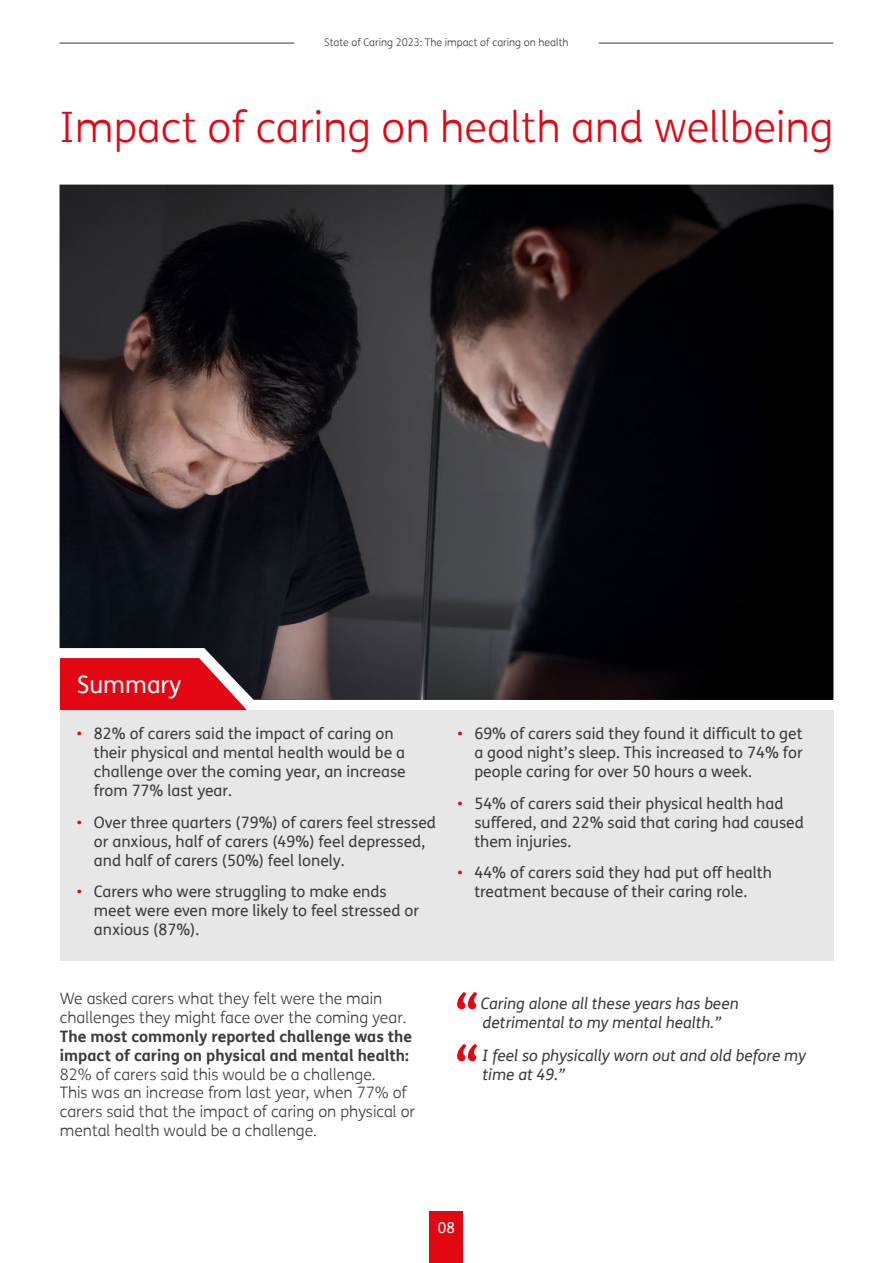
<style>
.page{position:relative;width:893px;height:1263px;background:#fff}
.page>*{position:absolute;margin:0;border:0;box-sizing:border-box;transform-origin:0 0}
.t1{font:300 42px "FS Me";color:#e30613}
.t2{font:24px "FS Me";color:#fff}
.t3{font:15.75px/18.9px "FS Me";color:#3c3c3b}
.t4{font:300 15.75px/18.9px "FS Me";color:#3c3c3b}
.t5{font:italic 15.75px/18.9px "FS Me";color:#3c3c3b}
.t6{font:700 15.75px/18.9px "FS Me";color:#3c3c3b}
.t7{font:15px "FS Me";color:#fff}
.t8{font:300 10.5px "FS Me";color:#3c3c3b}
.s1{color:#e30613}
</style>
<div class="page">
<svg style="left:457px;top:992px;width:20px;height:17px"></svg>
<svg style="left:457px;top:1044px;width:20px;height:17px"></svg>
<img style="left:60px;top:185px;width:773px;height:515px">
<svg style="left:60px;top:658px;width:188px;height:53px"></svg>
<div style="left:60px;top:711px;width:773px;height:250px;background:#e7e7e7"></div>
<div style="left:430px;top:1211px;width:33px;height:52px;background:#e30613"></div>
<hr style="left:60px;top:43px;width:234px;height:1px;background:#3c3c3b">
<hr style="left:599px;top:43px;width:234px;height:1px;background:#3c3c3b">
<p class="t8" style="left:324px;top:35px;width:246px">State of Caring 2023: The impact of caring on health</p>
<h1 class="t1" style="left:60px;top:99px;width:775px">Impact of caring on health and wellbeing</h1>
<h2 class="t2" style="left:77px;top:668px;width:106px">Summary</h2>
<p class="t3" style="left:94px;top:724px;width:313px;text-indent:-17px"><span class="s1">•</span> 82% of carers said the impact of caring on their physical and mental health would be a challenge over the coming year, an increase from 77% last year.</p>
<p class="t3" style="left:94px;top:812px;width:344px;text-indent:-17px"><span class="s1">•</span> Over three quarters (79%) of carers feel stressed or anxious, half of carers (49%) feel depressed, and half of carers (50%) feel lonely.</p>
<p class="t3" style="left:94px;top:882px;width:327px;text-indent:-17px"><span class="s1">•</span> Carers who were struggling to make ends meet were even more likely to feel stressed or anxious (87%).</p>
<p class="t4" style="left:60px;top:988px;width:348px">We asked carers what they felt were the main challenges they might face over the coming year.</p>
<p class="t6" style="left:60px;top:1026px;width:354px">The most commonly reported challenge was the impact of caring on physical and mental health:</p>
<p class="t4" style="left:60px;top:1064px;width:357px">82% of carers said this would be a challenge.<br>This was an increase from last year, when 77% of carers said that the impact of caring on physical or mental health would be a challenge.</p>
<p class="t3" style="left:474px;top:724px;width:330px;text-align:justify;text-indent:-17px"><span class="s1">•</span> 69% of carers said they found it difficult to get a good night’s sleep. This increased to 74% for people caring for over 50 hours a week.</p>
<p class="t3" style="left:474px;top:794px;width:331px;text-indent:-17px"><span class="s1">•</span> 54% of carers said their physical health had suffered, and 22% said that caring had caused them injuries.</p>
<p class="t3" style="left:457px;top:863px;width:316px;text-align:center"><span class="s1">•</span> 44% of carers said they had put off health treatment because of their caring role.</p>
<p class="t5" style="left:481px;top:994px;width:259px">Caring alone all these years has been detrimental to my mental health.”</p>
<p class="t5" style="left:483px;top:1046px;width:325px">I feel so physically worn out and old before my time at 49.”</p>
<p class="t7" style="left:438px;top:1217px;width:19px">08</p>
</div>
